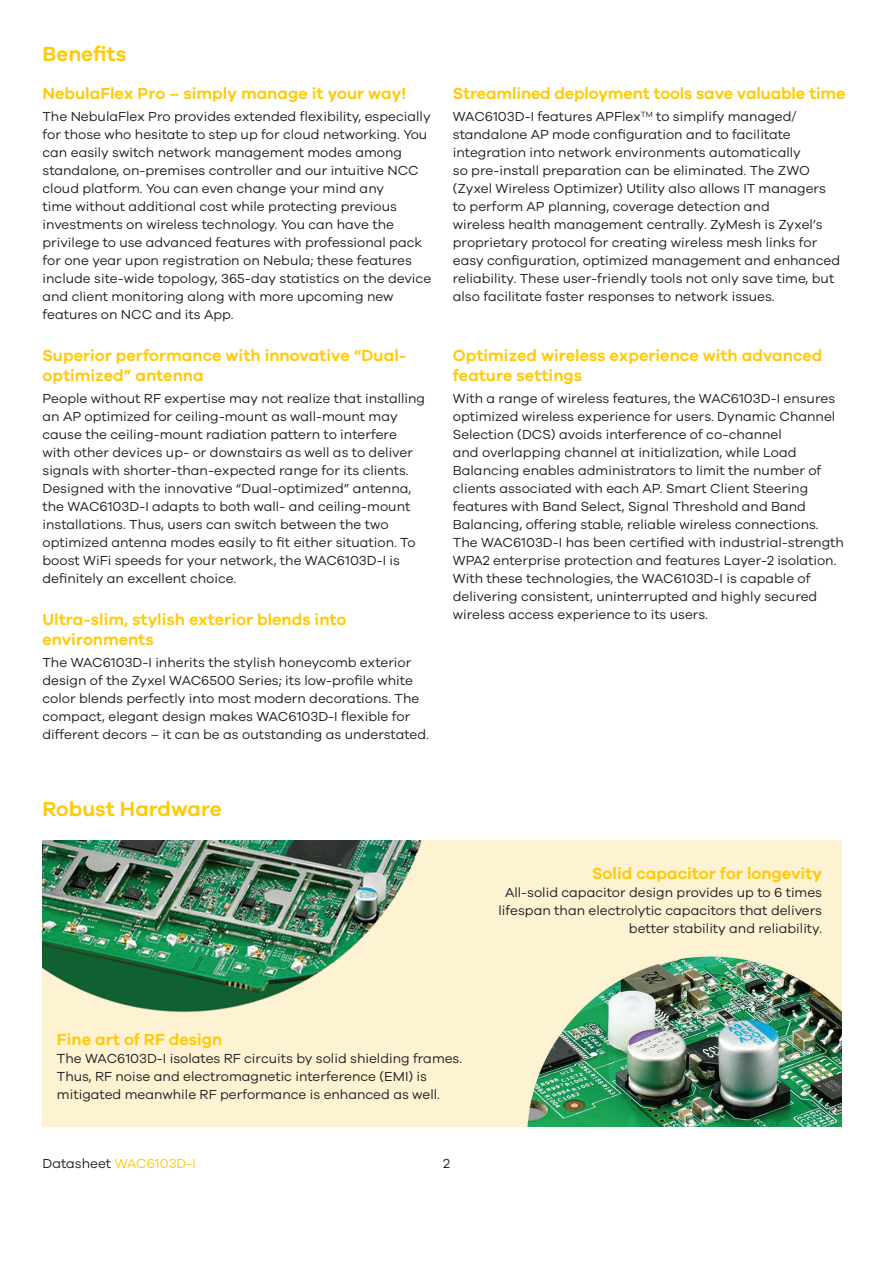
<style>
.page{position:relative;width:893px;height:1263px;background:#fff}
.page>*{position:absolute;margin:0;border:0;box-sizing:border-box;transform-origin:0 0}
.t1{font:600 21px "Galano Grotesque";color:#feca0a}
.brand_2_0_intro_bene{font:600 16.5px/19.8px "Galano Grotesque";color:#feca0a}
.brand_2_0_intro_bene-2{font:13.5px/18px "Galano Grotesque";color:#231f20}
.t2{font:13.5px "Galano Grotesque";color:#feca0a}
.s1{color:#231f20}
</style>
<div class="page">
<img style="left:43px;top:841px;width:799px;height:286px">
<p class="t1" style="left:43px;top:41px;width:85px">Benefits</p>
<p class="brand_2_0_intro_bene" style="left:43px;top:83px;width:365px">NebulaFlex Pro – simply manage it your way!</p>
<p class="brand_2_0_intro_bene-2" style="left:43px;top:107px;width:390px">The NebulaFlex Pro provides extended flexibility, especially for those who hesitate to step up for cloud networking. You can easily switch network management modes among standalone, on-premises controller and our intuitive NCC cloud platform. You can even change your mind any<br>time without additional cost while protecting previous investments on wireless technology. You can have the privilege to use advanced features with professional pack for one year upon registration on Nebula; these features include site-wide topology, 365-day statistics on the device and client monitoring along with more upcoming new features on NCC and its App.</p>
<p class="brand_2_0_intro_bene" style="left:43px;top:345px;width:365px">Superior performance with innovative “Dual&shy;optimized” antenna</p>
<p class="brand_2_0_intro_bene-2" style="left:43px;top:389px;width:384px">People without RF expertise may not realize that installing an AP optimized for ceiling-mount as wall-mount may cause the ceiling-mount radiation pattern to interfere with other devices up- or downstairs as well as to deliver signals with shorter-than-expected range for its clients.<br>Designed with the innovative “Dual-optimized” antenna, the WAC6103D-I adapts to both wall- and ceiling-mount installations. Thus, users can switch between the two optimized antenna modes easily to fit either situation. To boost WiFi speeds for your network, the WAC6103D-I is definitely an excellent choice.</p>
<p class="brand_2_0_intro_bene" style="left:43px;top:609px;width:305px">Ultra-slim, stylish exterior blends into environments</p>
<p class="brand_2_0_intro_bene-2" style="left:43px;top:653px;width:388px">The WAC6103D-I inherits the stylish honeycomb exterior design of the Zyxel WAC6500 Series; its low-profile white color blends perfectly into most modern decorations. The compact, elegant design makes WAC6103D-I flexible for different decors – it can be as outstanding as understated.</p>
<p class="brand_2_0_intro_bene" style="left:453px;top:83px;width:394px">Streamlined deployment tools save valuable time</p>
<p class="brand_2_0_intro_bene-2" style="left:453px;top:107px;width:389px">WAC6103D-I features APFlex<sup>TM</sup> to simplify managed/ standalone AP mode configuration and to facilitate integration into network environments automatically<br>so pre-install preparation can be eliminated. The ZWO (Zyxel Wireless Optimizer) Utility also allows IT managers to perform AP planning, coverage detection and<br>wireless health management centrally. ZyMesh is Zyxel’s proprietary protocol for creating wireless mesh links for easy configuration, optimized management and enhanced reliability. These user-friendly tools not only save time, but also facilitate faster responses to network issues.</p>
<p class="brand_2_0_intro_bene" style="left:453px;top:345px;width:371px">Optimized wireless experience with advanced feature settings</p>
<p class="brand_2_0_intro_bene-2" style="left:453px;top:389px;width:393px">With a range of wireless features, the WAC6103D-I ensures optimized wireless experience for users. Dynamic Channel Selection (DCS) avoids interference of co-channel<br>and overlapping channel at initialization, while Load Balancing enables administrators to limit the number of clients associated with each AP. Smart Client Steering features with Band Select, Signal Threshold and Band Balancing, offering stable, reliable wireless connections.<br>The WAC6103D-I has been certified with industrial-strength WPA2 enterprise protection and features Layer-2 isolation.<br>With these technologies, the WAC6103D-I is capable of delivering consistent, uninterrupted and highly secured wireless access experience to its users.</p>
<p class="t1" style="left:43px;top:796px;width:181px">Robust Hardware</p>
<p class="brand_2_0_intro_bene" style="left:592px;top:863px;width:232px">Solid capacitor for longevity</p>
<p class="brand_2_0_intro_bene-2" style="left:498px;top:883px;width:325px;text-align:right">All-solid capacitor design provides up to 6 times lifespan than electrolytic capacitors that delivers better stability and reliability.</p>
<p class="brand_2_0_intro_bene" style="left:57px;top:1029px;width:167px">Fine art of RF design</p>
<p class="brand_2_0_intro_bene-2" style="left:57px;top:1049px;width:407px">The WAC6103D-I isolates RF circuits by solid shielding frames.<br>Thus, RF noise and electromagnetic interference (EMI) is mitigated meanwhile RF performance is enhanced as well.</p>
<p class="t2" style="left:43px;top:1155px;width:155px"><span class="s1">Datasheet</span> WAC6103D-I</p>
<p class="brand_2_0_intro_bene-2" style="left:443px;top:1154px;width:8px">2</p>
</div>
